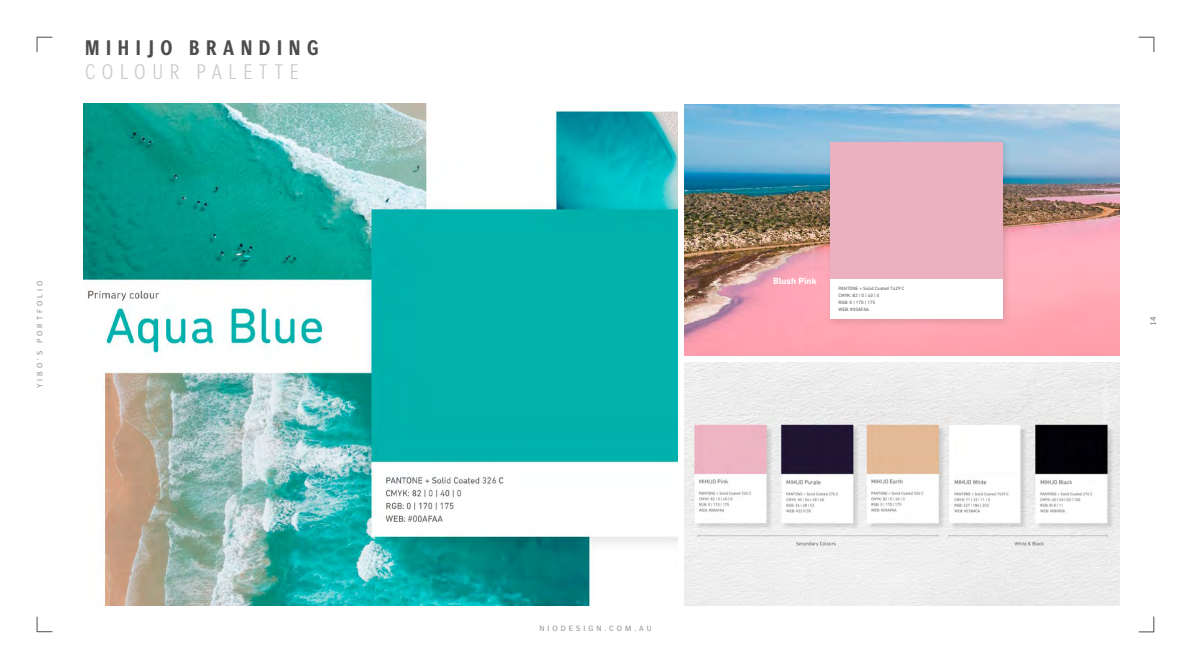
<style>
.page{position:relative;width:1191px;height:669px;background:#fff}
.page>*{position:absolute;margin:0;border:0;box-sizing:border-box;transform-origin:0 0}
.t1{font:700 condensed 22px "MB Corpo S Title";letter-spacing:.3em;color:#4d4d4f}
.t2{font:300 condensed 22px "MB Corpo S Title";letter-spacing:.3em;color:#c7c8ca}
.t3{font:700 9.2px "DIN Next Rounded LT Pro";color:#fff}
.t4{font:8px "MB Corpo S Title";letter-spacing:.38em;color:#939598}
.t5{font:8px "MB Corpo S Text";color:#6d6e71}
.t6{font:4.8px/6.9px "DIN Next Rounded LT Pro";color:#57585a}
</style>
<div class="page">
<img style="left:684px;top:105px;width:435px;height:251px">
<img style="left:684px;top:362px;width:435px;height:244px">
<img style="left:84px;top:104px;width:594px;height:502px">
<svg style="left:512px;top:104px;width:61px;height:203px;fill:#00b1ac"></svg>
<svg style="left:522px;top:104px;width:5px;height:502px;fill:#00b1ac"></svg>
<div style="left:825px;top:137px;width:187px;height:191px;background:#000;opacity:.12"></div>
<div style="left:830px;top:142px;width:172px;height:177px;background:#fff"></div>
<div style="left:830px;top:142px;width:172px;height:136px;background:#ecb1c0"></div>
<svg style="left:37px;top:37px;width:15px;height:15px"></svg>
<svg style="left:1138px;top:37px;width:16px;height:15px"></svg>
<svg style="left:37px;top:617px;width:15px;height:15px"></svg>
<svg style="left:1138px;top:617px;width:16px;height:16px"></svg>
<h1 class="t1" style="left:85px;top:33px;width:235px">MIHIJO BRANDING</h1>
<h1 class="t2" style="left:85px;top:58px;width:215px">COLOUR PALETTE</h1>
<h3 class="t4" style="left:35px;top:388px;width:109px;rotate:-90deg">YIBO'S PORTFOLIO</h3>
<h2 class="t3" style="left:773px;top:276px;width:45px">Blush Pink</h2>
<p class="t6" style="left:838px;top:285px;width:68px">PANTONE + Solid Coated 7429 C<br>CMYK: 82 | 0 | 40 | 0<br>RGB: 0 | 170 | 175<br>WEB: #00AFAA</p>
<h3 class="t4" style="left:539px;top:624px;width:114px">NIODESIGN.COM.AU</h3>
<h3 class="t5" style="left:1148px;top:325px;width:9px;rotate:-90deg">14</h3>
</div>
